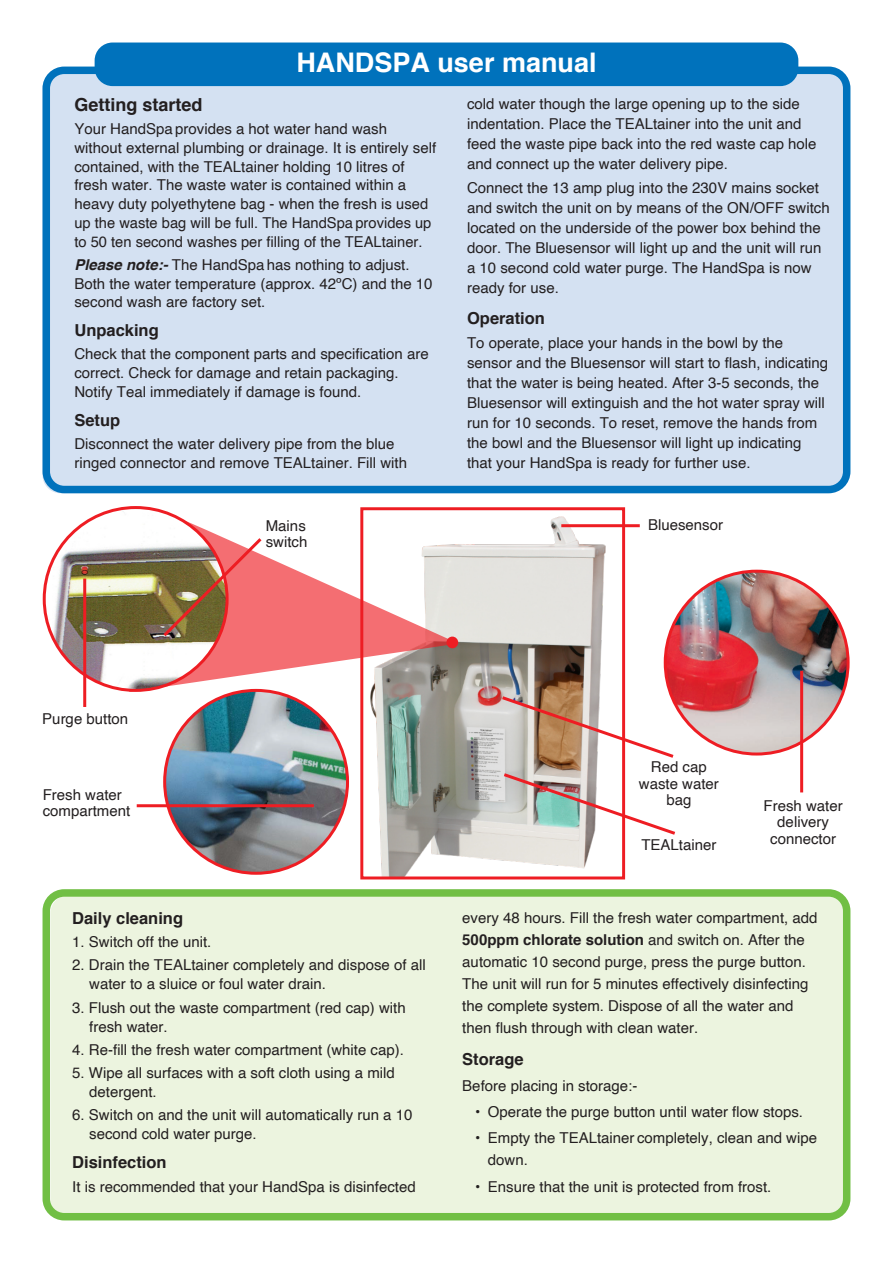
<style>
.page{position:relative;width:893px;height:1263px;background:#fff}
.page>*{position:absolute;margin:0;border:0;box-sizing:border-box;transform-origin:0 0}
.t1{font:700 27px "Helvetica";color:#fff}
.t2{font:700 18px "Helvetica";color:#231f20}
.t3{font:700 16.5px "Helvetica";color:#231f20}
.t4{font:15px/20px "Helvetica";color:#231f20}
.s1{font-weight:700;font-style:italic}
.s2{font-weight:700}
</style>
<div class="page">
<div style="left:43px;top:70px;width:802px;height:423px;background:#d4e1f2;border-radius:18px"></div>
<div style="left:50px;top:895px;width:795px;height:321px;background:#ecf4df;border-radius:18px"></div>
<div style="left:43px;top:889px;width:807px;height:331px;border:8px solid #71bf44;border-radius:18px"></div>
<div style="left:43px;top:67px;width:807px;height:426px;border:8px solid #0072bc;border-radius:18px"></div>
<div style="left:95px;top:43px;width:703px;height:43px;background:#0072bc;border-radius:18px"></div>
<img style="left:370px;top:517px;width:235px;height:358px">
<div style="left:360px;top:507px;width:265px;height:372px;border:3px solid #ee1d23"></div>
<svg style="left:146px;top:519px;width:307px;height:173px"></svg>
<img style="left:44px;top:507px;width:183px;height:183px">
<img style="left:665px;top:571px;width:181px;height:183px">
<img style="left:165px;top:690px;width:182px;height:183px">
<hr style="left:83px;top:578px;width:3px;height:129px;background:#ee1d23">
<img style="left:160px;top:535px;width:105px;height:104px">
<hr style="left:561px;top:524px;width:79px;height:3px;background:#ee1d23">
<hr style="left:137px;top:804px;width:177px;height:3px;background:#ee1d23">
<hr style="left:800px;top:671px;width:3px;height:121px;background:#ee1d23">
<div style="left:446px;top:637px;width:12px;height:11px;background:#ee1d23;border-radius:50%"></div>
<svg style="left:499px;top:694px;width:178px;height:66px"></svg>
<svg style="left:500px;top:771px;width:175px;height:66px"></svg>
<h1 class="t1" style="left:296px;top:52px;width:302px">HANDSPA user manual</h1>
<p class="t2" style="left:74px;top:98px;width:130px">Getting started</p>
<p class="t4" style="left:74px;top:120px;width:363px;line-height:18.8px">Your HandSpa provides a hot water hand wash without external plumbing or drainage. It is entirely self contained, with the TEALtainer holding 10 litres of fresh water. The waste water is contained within a heavy duty polyethytene bag - when the fresh is used up the waste bag will be full. The HandSpa provides up to 50 ten second washes per filling of the TEALtainer.</p>
<p class="t4" style="left:74px;top:256px;width:360px;line-height:18.8px"><span class="s1">Please note:-</span> The HandSpa has nothing to adjust.<br>Both the water temperature (approx. 42ºC) and the 10 second wash are factory set.</p>
<p class="t3" style="left:74px;top:324px;width:86px">Unpacking</p>
<p class="t4" style="left:74px;top:346px;width:356px;line-height:18.8px">Check that the component parts and specification are correct. Check for damage and retain packaging.<br>Notify Teal immediately if damage is found.</p>
<p class="t3" style="left:74px;top:414px;width:47px">Setup</p>
<p class="t4" style="left:74px;top:435px;width:334px;line-height:18.8px">Disconnect the water delivery pipe from the blue ringed connector and remove TEALtainer. Fill with</p>
<p class="t4" style="left:266px;top:518px;width:43px;line-height:16.5px">Mains switch</p>
<p class="t4" style="left:467px;top:95px;width:351px">cold water though the large opening up to the side indentation. Place the TEALtainer into the unit and feed the waste pipe back into the red waste cap hole and connect up the water delivery pipe.</p>
<p class="t4" style="left:467px;top:179px;width:364px">Connect the 13 amp plug into the 230V mains socket and switch the unit on by means of the ON/OFF switch located on the underside of the power box behind the door. The Bluesensor will light up and the unit will run a 10 second cold water purge. The HandSpa is now ready for use.</p>
<p class="t3" style="left:467px;top:311px;width:79px">Operation</p>
<p class="t4" style="left:467px;top:333px;width:363px">To operate, place your hands in the bowl by the sensor and the Bluesensor will start to flash, indicating that the water is being heated. After 3-5 seconds, the Bluesensor will extinguish and the hot water spray will run for 10 seconds. To reset, remove the hands from the bowl and the Bluesensor will light up indicating that your HandSpa is ready for further use.</p>
<p class="t4" style="left:648px;top:515px;width:77px">Bluesensor</p>
<p class="t4" style="left:42px;top:710px;width:87px">Purge button</p>
<p class="t4" style="left:43px;top:787px;width:89px;line-height:16.5px">Fresh water compartment</p>
<p class="t3" style="left:72px;top:912px;width:112px">Daily cleaning</p>
<p class="t4" style="left:72px;top:933px;width:141px">1. Switch off the unit.</p>
<p class="t4" style="left:89px;top:957px;width:338px;line-height:18.9px;text-indent:-17px">2. Drain the TEALtainer completely and dispose of all water to a sluice or foul water drain.</p>
<p class="t4" style="left:89px;top:999px;width:318px;line-height:18.9px;text-indent:-17px">3. Flush out the waste compartment (red cap) with fresh water.</p>
<p class="t4" style="left:72px;top:1040px;width:333px">4. Re-fill the fresh water compartment (white cap).</p>
<p class="t4" style="left:89px;top:1064px;width:307px;line-height:18.9px;text-indent:-17px">5. Wipe all surfaces with a soft cloth using a mild detergent.</p>
<p class="t4" style="left:89px;top:1106px;width:325px;line-height:18.9px;text-indent:-17px">6. Switch on and the unit will automatically run a 10 second cold water purge.</p>
<p class="t3" style="left:72px;top:1156px;width:96px">Disinfection</p>
<p class="t4" style="left:72px;top:1177px;width:345px">It is recommended that your HandSpa is disinfected</p>
<p class="t4" style="left:639px;top:759px;width:82px;line-height:16.5px;text-align:center">Red cap waste water bag</p>
<p class="t4" style="left:641px;top:836px;width:77px">TEALtainer</p>
<p class="t4" style="left:763px;top:798px;width:81px;line-height:16.5px;text-align:center">Fresh water delivery connector</p>
<p class="t4" style="left:462px;top:908px;width:357px;line-height:21.9px">every 48 hours. Fill the fresh water compartment, add <span class="s2">500ppm chlorate solution</span> and switch on. After the automatic 10 second purge, press the purge button.<br>The unit will run for 5 minutes effectively disinfecting the complete system. Dispose of all the water and then flush through with clean water.</p>
<p class="t3" style="left:462px;top:1052px;width:63px">Storage</p>
<p class="t4" style="left:462px;top:1077px;width:177px">Before placing in storage:-</p>
<p class="t4" style="left:475px;top:1103px;width:329px">• Operate the purge button until water flow stops.</p>
<p class="t4" style="left:488px;top:1128px;width:331px;line-height:21.9px;text-indent:-13px">• Empty the TEALtainer completely, clean and wipe down.</p>
<p class="t4" style="left:475px;top:1177px;width:298px">• Ensure that the unit is protected from frost.</p>
</div>
